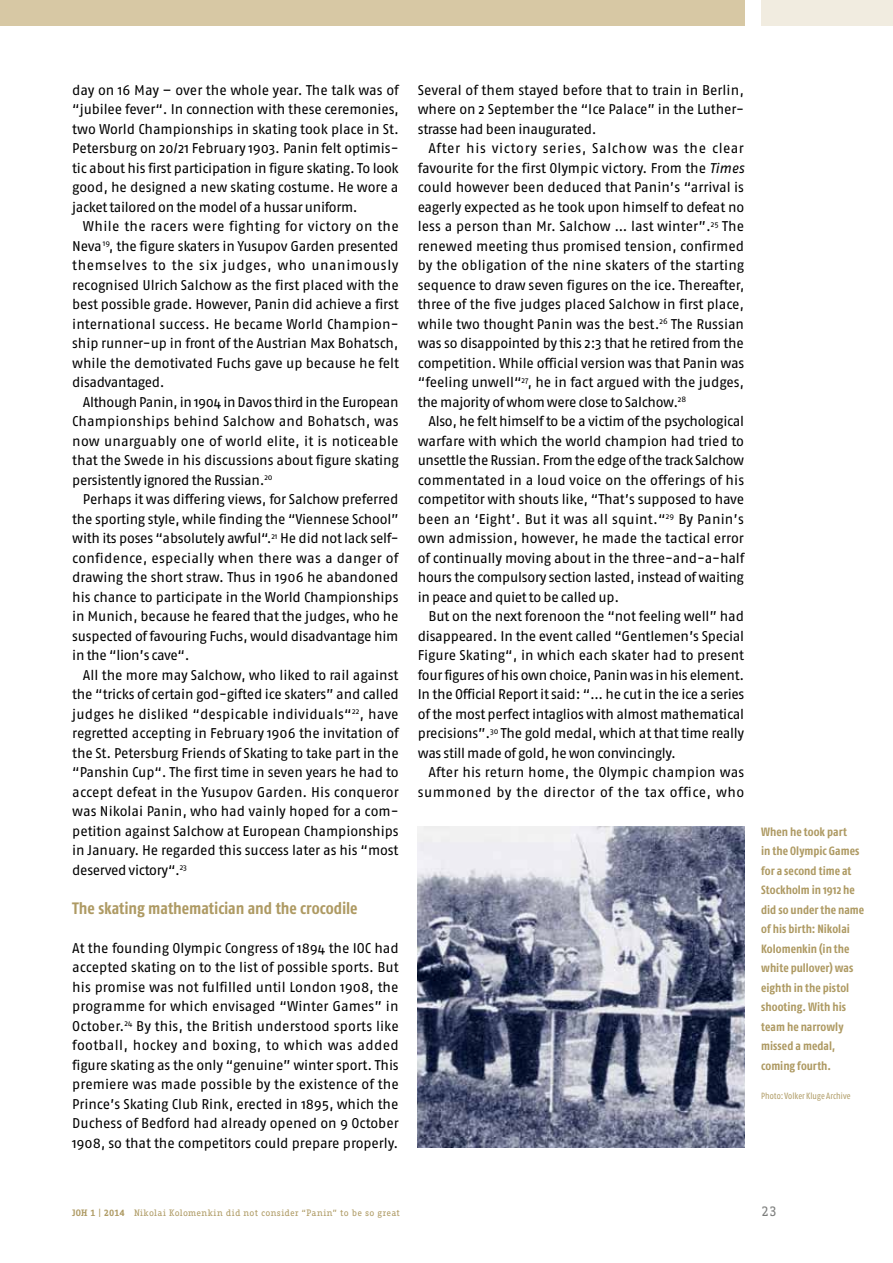
<style>
.page{position:relative;width:893px;height:1263px;background:#fff}
.page>*{position:absolute;margin:0;border:0;box-sizing:border-box;transform-origin:0 0}
.t1{font:700 16.5px "Fago Co";letter-spacing:-.005em;color:#ae9a63}
.t2{font:14.1px/19.5px "Fago No";letter-spacing:-.02em;color:#000;text-align:justify}
.t3{font:14.1px/19.5px "Fago No";letter-spacing:.01em;color:#000;text-align:right}
.t4{font:13.5px "Fago Office Serif";color:#7a7b7a}
.t5{font:700 12px/19.5px "Fago Co";letter-spacing:.005em;color:#ae9a63}
.t6{font:9px "Fago Office Serif";letter-spacing:.02em;color:#ae9a63}
.t7{font:9px "Fago Co";letter-spacing:.01em;color:#ae9a63}
.s1{font-style:italic}
.s2{font-weight:700}
</style>
<div class="page">
<div style="left:0;top:0;width:744px;height:26px;background:#d7c8a4"></div>
<div style="left:761px;top:0;width:132px;height:26px;background:#f1ece0"></div>
<img style="left:417px;top:826px;width:327px;height:322px">
<p class="t2" style="left:72px;top:80px;width:328px">day on 16 May – over the whole year. The talk was of “jubilee fever“. In connection with these ceremonies, two World Championships in skating took place in St.<br>Petersburg on 20/21 February 1903. Panin felt optimis&shy;tic about his first participation in figure skating. To look good, he designed a new skating costume. He wore a jacket tailored on the model of a hussar uniform.</p>
<p class="t2" style="left:72px;top:217px;width:328px;text-indent:11px">While the racers were fighting for victory on the Neva<sup>19</sup>, the figure skaters in Yusupov Garden presented themselves to the six judges, who unanimously recognised Ulrich Salchow as the first placed with the best possible grade. However, Panin did achieve a first international success. He became World Champion&shy;ship runner-up in front of the Austrian Max Bohatsch, while the demotivated Fuchs gave up because he felt disadvantaged.</p>
<p class="t2" style="left:72px;top:392px;width:328px;text-indent:11px">Although Panin, in 1904 in Davos third in the European Championships behind Salchow and Bohatsch, was now unarguably one of world elite, it is noticeable that the Swede in his discussions about figure skating persistently ignored the Russian.<sup>20</sup></p>
<p class="t2" style="left:72px;top:489px;width:328px;text-indent:11px">Perhaps it was differing views, for Salchow preferred the sporting style, while finding the “Viennese School” with its poses “absolutely awful“.<sup>21</sup> He did not lack self&shy;confidence, especially when there was a danger of drawing the short straw. Thus in 1906 he abandoned his chance to participate in the World Championships in Munich, because he feared that the judges, who he suspected of favouring Fuchs, would disadvantage him in the “lion’s cave“.</p>
<p class="t2" style="left:72px;top:665px;width:328px;text-indent:11px">All the more may Salchow, who liked to rail against the “tricks of certain god-gifted ice skaters” and called judges he disliked “despicable individuals“<sup>22</sup>, have regretted accepting in February 1906 the invitation of the St. Petersburg Friends of Skating to take part in the “Panshin Cup“. The first time in seven years he had to accept defeat in the Yusupov Garden. His conqueror was Nikolai Panin, who had vainly hoped for a com&shy;petition against Salchow at European Championships in January. He regarded this success later as his “most deserved victory“.<sup>23</sup></p>
<p class="t1" style="left:72px;top:898px;width:287px">The skating mathematician and the crocodile</p>
<p class="t2" style="left:72px;top:938px;width:328px">At the founding Olympic Congress of 1894 the IOC had accepted skating on to the list of possible sports. But his promise was not fulfilled until London 1908, the programme for which envisaged “Winter Games” in October.<sup>24</sup> By this, the British understood sports like football, hockey and boxing, to which was added figure skating as the only “genuine” winter sport. This premiere was made possible by the existence of the Prince’s Skating Club Rink, erected in 1895, which the Duchess of Bedford had already opened on 9 October 1908, so that the competitors could prepare properly.</p>
<p class="t2" style="left:418px;top:80px;width:328px">Several of them stayed before that to train in Berlin, where on 2 September the “Ice Palace” in the Luther&shy;strasse had been inaugurated.</p>
<p class="t2" style="left:418px;top:138px;width:328px;text-indent:11px">After his victory series, Salchow was the clear favourite for the first Olympic victory. From the <span class="s1">Times </span>could however been deduced that Panin’s “arrival is eagerly expected as he took upon himself to defeat no less a person than Mr. Salchow … last winter”.<sup>25</sup> The renewed meeting thus promised tension, confirmed by the obligation of the nine skaters of the starting sequence to draw seven figures on the ice. Thereafter, three of the five judges placed Salchow in first place, while two thought Panin was the best.<sup>26</sup> The Russian was so disappointed by this 2:3 that he retired from the competition. While official version was that Panin was “feeling unwell“<sup>27</sup>, he in fact argued with the judges, the majority of whom were close to Salchow.<sup>28</sup></p>
<p class="t2" style="left:418px;top:411px;width:328px;text-indent:11px">Also, he felt himself to be a victim of the psychological warfare with which the world champion had tried to unsettle the Russian. From the edge of the track Salchow commentated in a loud voice on the offerings of his competitor with shouts like, “That’s supposed to have been an ‘Eight’. But it was all squint.“<sup>29</sup> By Panin’s own admission, however, he made the tactical error of continually moving about in the three-and-a-half hours the compulsory section lasted, instead of waiting in peace and quiet to be called up.</p>
<p class="t2" style="left:418px;top:606px;width:328px;text-indent:11px">But on the next forenoon the “not feeling well” had disappeared. In the event called “Gentlemen’s Special Figure Skating“, in which each skater had to present four figures of his own choice, Panin was in his element.<br>In the Official Report it said: “… he cut in the ice a series of the most perfect intaglios with almost mathematical precisions”.<sup>30</sup> The gold medal, which at that time really was still made of gold, he won convincingly.</p>
<p class="t3" style="left:418px;top:762px;width:328px">After his return home, the Olympic champion was summoned by the director of the tax office, who</p>
<p class="t5" style="left:761px;top:822px;width:105px">When he took part<br>in the Olympic Games for a second time at<br>Stockholm in 1912 he did so under the name of his birth: Nikolai<br>Kolomenkin (in the white pullover) was eighth in the pistol shooting. With his team he narrowly missed a medal, coming fourth.</p>
<p class="t7" style="left:761px;top:1091px;width:91px">Photo: Volker Kluge Archive</p>
<p class="t6" style="left:72px;top:1208px;width:329px"><span class="s2">JOH 1</span> | <span class="s2">2014</span> Nikolai Kolomenkin did not consider “Panin” to be so great</p>
<p class="t4" style="left:761px;top:1204px;width:17px">23</p>
</div>
